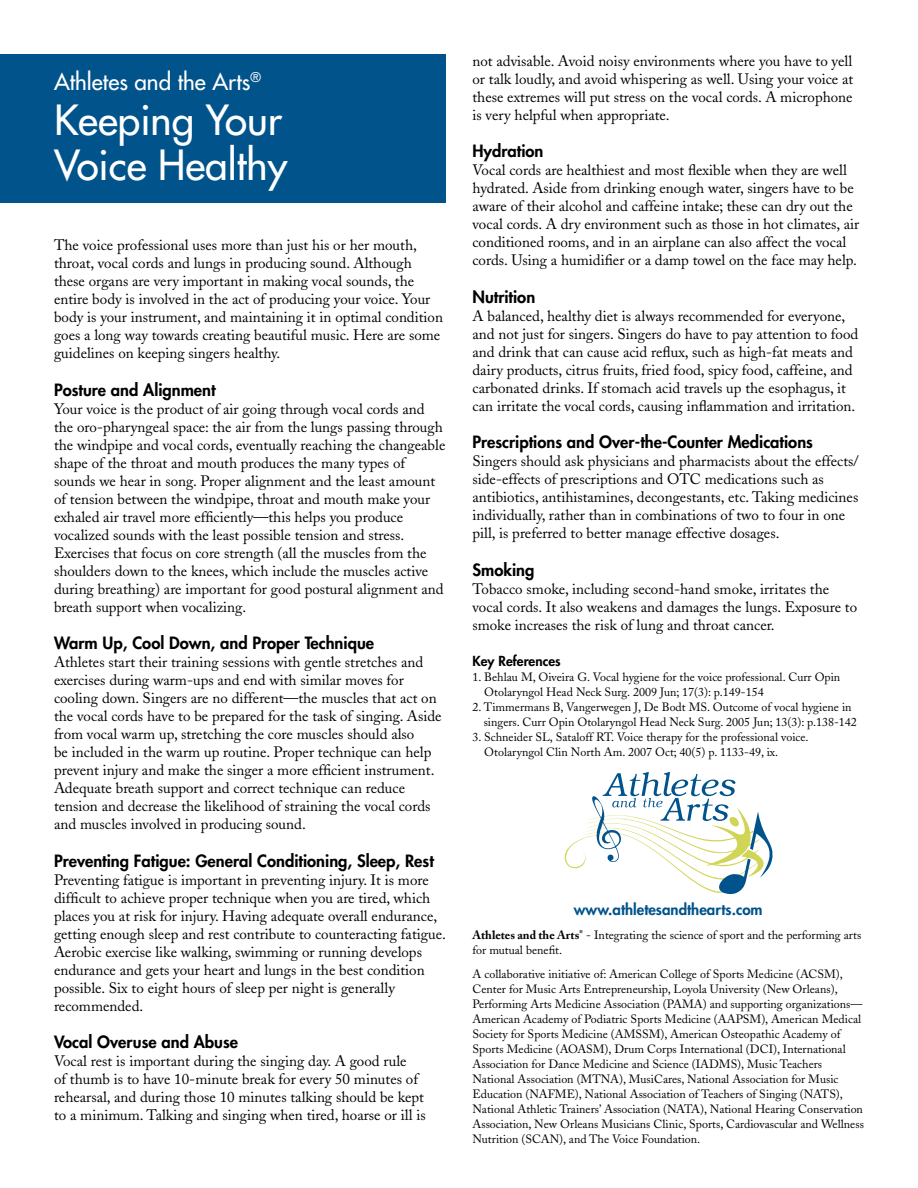
<style>
.page{position:relative;width:918px;height:1188px;background:#fff}
.page>*{position:absolute;margin:0;border:0;box-sizing:border-box;transform-origin:0 0}
.t1{font:40.5px/45px "Futura";color:#fff}
.t2{font:22.5px "Futura";color:#fff}
.t3{font:800 16.5px "Futura";color:#000}
.t4{font:15px/18px "Adobe Caslon";color:#000}
.t5{font:800 15px "Futura";color:#00538b}
.t6{font:800 13.5px "Futura";color:#000}
.t7{font:12px/15px "Adobe Caslon";color:#000}
.s1{font-weight:700}
</style>
<div class="page">
<div style="left:0;top:54px;width:446px;height:148px;background:#00538b"></div>
<svg style="left:565px;top:772px;width:208px;height:122px"></svg>
<h2 class="t2" style="left:54px;top:67px;width:209px">Athletes and the Arts<sup>®</sup></h2>
<h1 class="t1" style="left:54px;top:97px;width:235px">Keeping Your<br>Voice Healthy</h1>
<p class="t4" style="left:54px;top:236px;width:390px">The voice professional uses more than just his or her mouth, throat, vocal cords and lungs in producing sound. Although these organs are very important in making vocal sounds, the entire body is involved in the act of producing your voice. Your body is your instrument, and maintaining it in optimal condition goes a long way towards creating beautiful music. Here are some guidelines on keeping singers healthy.</p>
<p class="t3" style="left:54px;top:378px;width:163px">Posture and Alignment</p>
<p class="t4" style="left:54px;top:400px;width:393px">Your voice is the product of air going through vocal cords and the oro-pharyngeal space: the air from the lungs passing through the windpipe and vocal cords, eventually reaching the changeable shape of the throat and mouth produces the many types of sounds we hear in song. Proper alignment and the least amount of tension between the windpipe, throat and mouth make your exhaled air travel more efficiently—this helps you produce vocalized sounds with the least possible tension and stress.<br>Exercises that focus on core strength (all the muscles from the shoulders down to the knees, which include the muscles active during breathing) are important for good postural alignment and breath support when vocalizing.</p>
<p class="t3" style="left:54px;top:632px;width:322px">Warm Up, Cool Down, and Proper Technique</p>
<p class="t4" style="left:54px;top:653px;width:389px">Athletes start their training sessions with gentle stretches and exercises during warm-ups and end with similar moves for cooling down. Singers are no different—the muscles that act on the vocal cords have to be prepared for the task of singing. Aside from vocal warm up, stretching the core muscles should also<br>be included in the warm up routine. Proper technique can help prevent injury and make the singer a more efficient instrument.<br>Adequate breath support and correct technique can reduce tension and decrease the likelihood of straining the vocal cords and muscles involved in producing sound.</p>
<p class="t3" style="left:54px;top:849px;width:381px">Preventing Fatigue: General Conditioning, Sleep, Rest</p>
<p class="t4" style="left:54px;top:871px;width:393px">Preventing fatigue is important in preventing injury. It is more difficult to achieve proper technique when you are tired, which places you at risk for injury. Having adequate overall endurance, getting enough sleep and rest contribute to counteracting fatigue.<br>Aerobic exercise like walking, swimming or running develops endurance and gets your heart and lungs in the best condition possible. Six to eight hours of sleep per night is generally recommended.</p>
<p class="t3" style="left:54px;top:1031px;width:186px">Vocal Overuse and Abuse</p>
<p class="t4" style="left:54px;top:1052px;width:373px">Vocal rest is important during the singing day. A good rule<br>of thumb is to have 10-minute break for every 50 minutes of rehearsal, and during those 10 minutes talking should be kept to a minimum. Talking and singing when tired, hoarse or ill is</p>
<p class="t4" style="left:472px;top:52px;width:382px;text-align:justify">not advisable. Avoid noisy environments where you have to yell or talk loudly, and avoid whispering as well. Using your voice at these extremes will put stress on the vocal cords. A microphone is very helpful when appropriate.</p>
<p class="t3" style="left:472px;top:140px;width:73px">Hydration</p>
<p class="t4" style="left:472px;top:161px;width:388px">Vocal cords are healthiest and most flexible when they are well hydrated. Aside from drinking enough water, singers have to be aware of their alcohol and caffeine intake; these can dry out the vocal cords. A dry environment such as those in hot climates, air conditioned rooms, and in an airplane can also affect the vocal cords. Using a humidifier or a damp towel on the face may help.</p>
<p class="t3" style="left:472px;top:285px;width:64px">Nutrition</p>
<p class="t4" style="left:472px;top:307px;width:387px">A balanced, healthy diet is always recommended for everyone, and not just for singers. Singers do have to pay attention to food and drink that can cause acid reflux, such as high-fat meats and dairy products, citrus fruits, fried food, spicy food, caffeine, and carbonated drinks. If stomach acid travels up the esophagus, it can irritate the vocal cords, causing inflammation and irritation.</p>
<p class="t3" style="left:472px;top:431px;width:342px">Prescriptions and Over-the-Counter Medications</p>
<p class="t4" style="left:472px;top:452px;width:388px">Singers should ask physicians and pharmacists about the effects/ side-effects of prescriptions and OTC medications such as antibiotics, antihistamines, decongestants, etc. Taking medicines individually, rather than in combinations of two to four in one pill, is preferred to better manage effective dosages.</p>
<p class="t3" style="left:472px;top:558px;width:63px">Smoking</p>
<p class="t4" style="left:472px;top:580px;width:386px">Tobacco smoke, including second-hand smoke, irritates the vocal cords. It also weakens and damages the lungs. Exposure to smoke increases the risk of lung and throat cancer.</p>
<p class="t6" style="left:472px;top:652px;width:90px">Key References</p>
<p class="t7" style="left:484px;top:669px;width:358px;text-indent:-12px">1. Behlau M, Oiveira G. Vocal hygiene for the voice professional. Curr Opin<br>Otolaryngol Head Neck Surg. 2009 Jun; 17(3): p.149-154</p>
<p class="t7" style="left:484px;top:699px;width:375px;text-indent:-11px">2. Timmermans B, Vangerwegen J, De Bodt MS. Outcome of vocal hygiene in singers. Curr Opin Otolaryngol Head Neck Surg. 2005 Jun; 13(3): p.138-142</p>
<p class="t7" style="left:484px;top:729px;width:326px;text-indent:-12px">3. Schneider SL, Sataloff RT. Voice therapy for the professional voice.<br>Otolaryngol Clin North Am. 2007 Oct; 40(5) p. 1133-49, ix.</p>
<p class="t5" style="left:574px;top:899px;width:190px">www.athletesandthearts.com</p>
<p class="t7" style="left:472px;top:927px;width:390px"><span class="s1">Athletes and the Arts</span><sup>®</sup> - Integrating the science of sport and the performing arts for mutual benefit.</p>
<p class="t7" style="left:473px;top:966px;width:393px">A collaborative initiative of: American College of Sports Medicine (ACSM), Center for Music Arts Entrepreneurship, Loyola University (New Orleans), Performing Arts Medicine Association (PAMA) and supporting organizations— American Academy of Podiatric Sports Medicine (AAPSM), American Medical Society for Sports Medicine (AMSSM), American Osteopathic Academy of Sports Medicine (AOASM), Drum Corps International (DCI), International Association for Dance Medicine and Science (IADMS), Music Teachers National Association (MTNA), MusiCares, National Association for Music Education (NAFME), National Association of Teachers of Singing (NATS), National Athletic Trainers’ Association (NATA), National Hearing Conservation Association, New Orleans Musicians Clinic, Sports, Cardiovascular and Wellness Nutrition (SCAN), and The Voice Foundation.</p>
</div>
